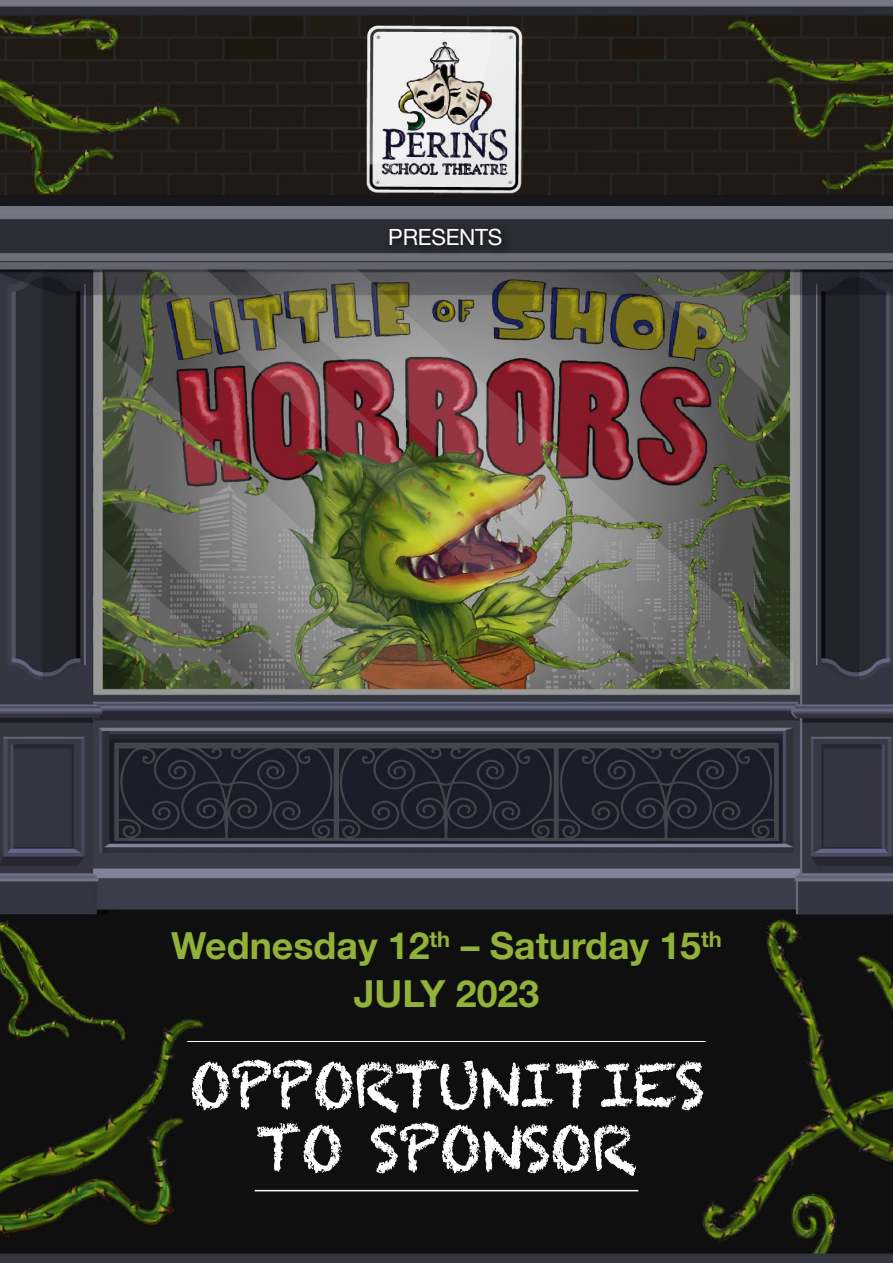
<style>
.page{position:relative;width:893px;height:1263px;background:#fff}
.page>*{position:absolute;margin:0;border:0;box-sizing:border-box;transform-origin:0 0}
.t1{font:60px/63px "Chalkduster";letter-spacing:-.03em;color:#fff;text-align:center}
.t2{font:700 37.5px/48px "Helvetica Neue LT Pro";color:#91b139;text-align:center}
.t3{font:22.5px "Helvetica Neue LT Pro";letter-spacing:-.01em;color:#fff}
</style>
<div class="page">
<img style="left:0;top:0;width:893px;height:1263px">
<div style="left:385px;top:223px;width:127px;height:33px;background:#000;opacity:.75"></div>
<hr style="left:187px;top:1041px;width:519px;height:1px;background:#fff">
<hr style="left:255px;top:1190px;width:383px;height:1px;background:#fff">
<p class="t3" style="left:388px;top:223px;width:116px">PRESENTS</p>
<p class="t2" style="left:171px;top:921px;width:552px">Wednesday 12<sup>th</sup> – Saturday 15<sup>th<br></sup>JULY 2023</p>
<p class="t1" style="left:188px;top:1053px;width:518px">OPPORTUNITIES<br>TO SPONSOR</p>
</div>
